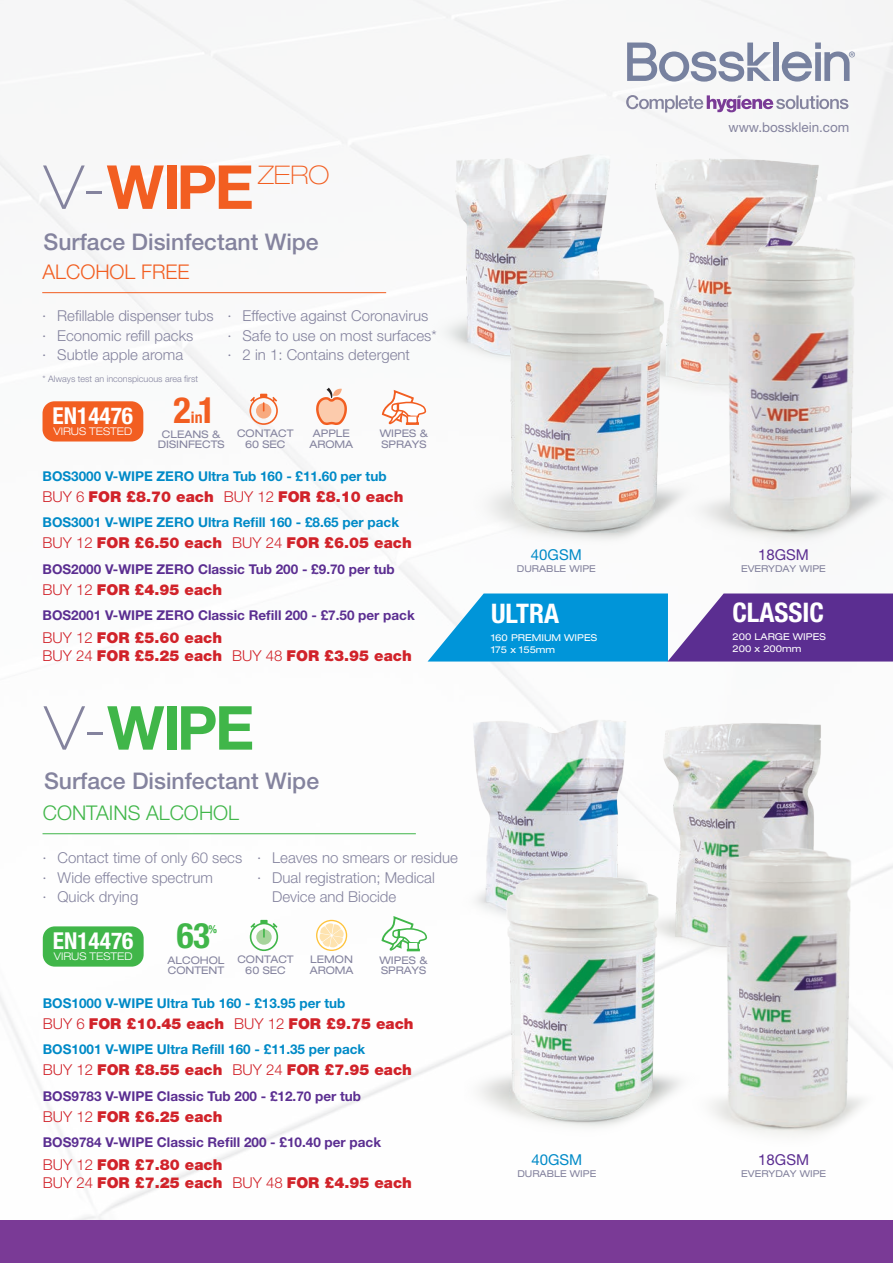
<style>
.page{position:relative;width:893px;height:1263px;background:#fff}
.page>*{position:absolute;margin:0;border:0;box-sizing:border-box;transform-origin:0 0}
.t1{font:700 60.75px "Helvetica Neue LT Std";color:#f25e21}
.t2{font:700 60.75px "Helvetica Neue LT Std";color:#40b649}
.t3{font:700 condensed 36.15px "Helvetica Neue LT Std";color:#f25e21}
.t4{font:700 condensed 35.25px "Helvetica Neue LT Std";color:#40b649}
.t5{font:700 condensed 27px "Helvetica Neue LT Std";color:#fff}
.t6{font:100 expanded 25.65px "Helvetica Neue LT Std";color:#f25e21}
.t7{font:700 condensed 23.25px "Helvetica Neue LT Std";color:#fff}
.t8{font:500 22.95px "Helvetica Neue LT Std";color:#84839e}
.t9{font:300 20.25px "Helvetica Neue LT Std";color:#40b649}
.t10{font:300 20.25px "Helvetica Neue LT Std";color:#f25e21}
.t11{font:700 condensed 15.9px "Helvetica Neue LT Std";color:#f25e21}
.t12{font:900 15px/18px "Helvetica Neue LT Std";color:#d1232a}
.t13{font:300 15px/19.5px "Helvetica Neue LT Std";color:#84839e}
.t14{font:15px "Helvetica Neue LT Std";color:#008ac7}
.t15{font:15px "Helvetica Neue LT Std";color:#5b2e91}
.t16{font:700 13.5px "Helvetica Neue LT Std";color:#5b2e91}
.t17{font:700 13.5px "Helvetica Neue LT Std";color:#008ac7}
.t18{font:13.5px "Helvetica Neue LT Std";color:#84839e}
.t19{font:700 condensed 10.95px "Helvetica Neue LT Std";color:#40b649}
.t20{font:300 expanded 10.65px "Helvetica Neue LT Std";color:#fff}
.t21{font:expanded 10.5px/10.5px "Helvetica Neue LT Std";color:#84839e;text-align:center}
.t22{font:expanded 9.45px/12px "Helvetica Neue LT Std";color:#fff}
.t23{font:expanded 9.45px "Helvetica Neue LT Std";color:#84839e}
.t24{font:300 9px "Helvetica Neue LT Std";color:#84839e}
.s1{font-weight:100;font-stretch:expanded;color:#84839e}
.s2{font-weight:300}
</style>
<div class="page">
<img style="left:0;top:0;width:893px;height:1220px">
<div style="left:0;top:1220px;width:893px;height:43px;background:#7a3a96"></div>
<div style="left:773px;top:43px;width:6px;height:38px;background:#77819f"></div>
<svg style="left:782px;top:43px;width:73px;height:39px"></svg>
<svg style="left:627px;top:43px;width:144px;height:39px"></svg>
<svg style="left:626px;top:95px;width:222px;height:17px"></svg>
<img style="left:386px;top:108px;width:286px;height:285px">
<img style="left:596px;top:117px;width:235px;height:108px">
<svg style="left:249px;top:394px;width:29px;height:31px"></svg>
<div style="left:43px;top:401px;width:100px;height:40px;background:#f25e21;border-radius:12px"></div>
<svg style="left:315px;top:388px;width:33px;height:73px"></svg>
<svg style="left:381px;top:346px;width:47px;height:80px"></svg>
<hr style="left:42px;top:292px;width:344px;height:1px;background:#f25e21">
<img style="left:707px;top:225px;width:186px;height:330px">
<img style="left:459px;top:222px;width:248px;height:335px">
<svg style="left:428px;top:593px;width:465px;height:68px;background:#4576be"></svg>
<img style="left:415px;top:676px;width:271px;height:255px">
<img style="left:602px;top:687px;width:224px;height:148px">
<hr style="left:43px;top:833px;width:373px;height:1px;background:#40b649">
<img style="left:654px;top:835px;width:239px;height:313px">
<img style="left:465px;top:829px;width:235px;height:317px">
<svg style="left:250px;top:920px;width:28px;height:31px"></svg>
<div style="left:43px;top:926px;width:101px;height:41px;background:#40b649;border-radius:12px"></div>
<svg style="left:316px;top:920px;width:31px;height:31px"></svg>
<svg style="left:317px;top:921px;width:29px;height:29px"></svg>
<svg style="left:319px;top:923px;width:25px;height:25px"></svg>
<svg style="left:380px;top:872px;width:48px;height:80px"></svg>
<h1 class="t1" style="left:44px;top:150px;width:212px"><span class="s1">V-</span>WIPE</h1>
<h3 class="t6" style="left:258px;top:159px;width:73px">ZERO</h3>
<h3 class="t8" style="left:44px;top:228px;width:277px">Surface Disinfectant Wipe</h3>
<h3 class="t10" style="left:42px;top:259px;width:149px">ALCOHOL FREE</h3>
<p class="t13" style="left:42px;top:306px;width:173px">· Refillable dispenser tubs · Economic refill packs<br>· Subtle apple aroma</p>
<p class="t24" style="left:43px;top:373px;width:157px">* Always test an inconspicuous area first</p>
<p class="t13" style="left:227px;top:306px;width:211px">· Effective against Coronavirus<br>· Safe to use on most surfaces* · 2 in 1: Contains detergent</p>
<h2 class="t3" style="left:174px;top:388px;width:44px">21</h2>
<h3 class="t7" style="left:53px;top:402px;width:82px">EN14476</h3>
<p class="t20" style="left:54px;top:425px;width:80px">VIRUS TESTED</p>
<p class="t21" style="left:158px;top:428px;width:68px">CLEANS &amp;<br>DISINFECTS</p>
<p class="t21" style="left:309px;top:428px;width:45px">APPLE<br>AROMA</p>
<p class="t21" style="left:380px;top:428px;width:50px;text-align:left">WIPES &amp;<br>SPRAYS</p>
<p class="t11" style="left:191px;top:408px;width:13px">in</p>
<p class="t21" style="left:237px;top:428px;width:58px">CONTACT<br>60 SEC</p>
<p class="t17" style="left:43px;top:467px;width:346px">BOS3000 V-WIPE ZERO Ultra Tub 160 - £11.60 per tub</p>
<p class="t12" style="left:43px;top:487px;width:362px"><span class="s2">BUY 6</span> FOR £8.70 each <span class="s2">BUY 12</span> FOR £8.10 each</p>
<p class="t17" style="left:43px;top:514px;width:358px">BOS3001 V-WIPE ZERO Ultra Refill 160 - £8.65 per pack</p>
<p class="t12" style="left:43px;top:534px;width:371px"><span class="s2">BUY 12</span> FOR £6.50 each <span class="s2">BUY 24</span> FOR £6.05 each</p>
<p class="t16" style="left:43px;top:560px;width:354px">BOS2000 V-WIPE ZERO Classic Tub 200 - £9.70 per tub</p>
<p class="t12" style="left:43px;top:580px;width:181px"><span class="s2">BUY 12</span> FOR £4.95 each</p>
<p class="t16" style="left:43px;top:607px;width:374px">BOS2001 V-WIPE ZERO Classic Refill 200 - £7.50 per pack</p>
<p class="t12" style="left:43px;top:628px;width:371px"><span class="s2">BUY 12</span> FOR £5.60 each<br><span class="s2">BUY 24</span> FOR £5.25 each <span class="s2">BUY 48</span> FOR £3.95 each</p>
<h1 class="t2" style="left:44px;top:690px;width:212px"><span class="s1">V-</span>WIPE</h1>
<h3 class="t8" style="left:44px;top:767px;width:277px">Surface Disinfectant Wipe</h3>
<h3 class="t9" style="left:43px;top:800px;width:198px">CONTAINS ALCOHOL</h3>
<p class="t13" style="left:43px;top:848px;width:201px">· Contact time of only 60 secs · Wide effective spectrum<br>· Quick drying</p>
<p class="t13" style="left:257px;top:848px;width:202px">· Leaves no smears or residue</p>
<p class="t13" style="left:257px;top:867px;width:179px">· Dual registration; Medical</p>
<p class="t13" style="left:272px;top:887px;width:126px">Device and Biocide</p>
<h3 class="t7" style="left:53px;top:927px;width:82px">EN14476</h3>
<p class="t20" style="left:54px;top:950px;width:80px">VIRUS TESTED</p>
<h3 class="t4" style="left:177px;top:914px;width:35px">63</h3>
<p class="t19" style="left:209px;top:923px;width:10px">%</p>
<p class="t21" style="left:168px;top:954px;width:58px;text-align:left">ALCOHOL<br>CONTENT</p>
<p class="t21" style="left:310px;top:954px;width:45px;text-align:left">LEMON<br>AROMA</p>
<p class="t21" style="left:379px;top:954px;width:50px;text-align:left">WIPES &amp;<br>SPRAYS</p>
<p class="t21" style="left:237px;top:954px;width:58px">CONTACT<br>60 SEC</p>
<p class="t17" style="left:43px;top:995px;width:304px">BOS1000 V-WIPE Ultra Tub 160 - £13.95 per tub</p>
<p class="t12" style="left:43px;top:1014px;width:372px"><span class="s2">BUY 6</span> FOR £10.45 each <span class="s2">BUY 12</span> FOR £9.75 each</p>
<p class="t17" style="left:43px;top:1041px;width:324px">BOS1001 V-WIPE Ultra Refill 160 - £11.35 per pack</p>
<p class="t12" style="left:43px;top:1061px;width:371px"><span class="s2">BUY 12</span> FOR £8.55 each <span class="s2">BUY 24</span> FOR £7.95 each</p>
<p class="t16" style="left:43px;top:1088px;width:320px">BOS9783 V-WIPE Classic Tub 200 - £12.70 per tub</p>
<p class="t12" style="left:43px;top:1107px;width:181px"><span class="s2">BUY 12</span> FOR £6.25 each</p>
<p class="t16" style="left:43px;top:1134px;width:340px">BOS9784 V-WIPE Classic Refill 200 - £10.40 per pack</p>
<p class="t12" style="left:43px;top:1155px;width:371px"><span class="s2">BUY 12</span> FOR £7.80 each<br><span class="s2">BUY 24</span> FOR £7.25 each <span class="s2">BUY 48</span> FOR £4.95 each</p>
<p class="t14" style="left:531px;top:545px;width:52px">40GSM</p>
<p class="t23" style="left:517px;top:562px;width:80px">DURABLE WIPE</p>
<h3 class="t5" style="left:491px;top:597px;width:70px">ULTRA</h3>
<p class="t22" style="left:491px;top:631px;width:107px">160 PREMIUM WIPES<br>175 x 155mm</p>
<p class="t14" style="left:531px;top:1151px;width:52px">40GSM</p>
<p class="t23" style="left:517px;top:1168px;width:80px">DURABLE WIPE</p>
<p class="t18" style="left:728px;top:119px;width:122px">www.bossklein.com</p>
<p class="t15" style="left:758px;top:545px;width:52px">18GSM</p>
<p class="t23" style="left:741px;top:562px;width:86px">EVERYDAY WIPE</p>
<h3 class="t5" style="left:732px;top:596px;width:93px">CLASSIC</h3>
<p class="t22" style="left:732px;top:630px;width:95px">200 LARGE WIPES<br>200 x 200mm</p>
<p class="t15" style="left:758px;top:1151px;width:52px">18GSM</p>
<p class="t23" style="left:741px;top:1168px;width:86px">EVERYDAY WIPE</p>
</div>
